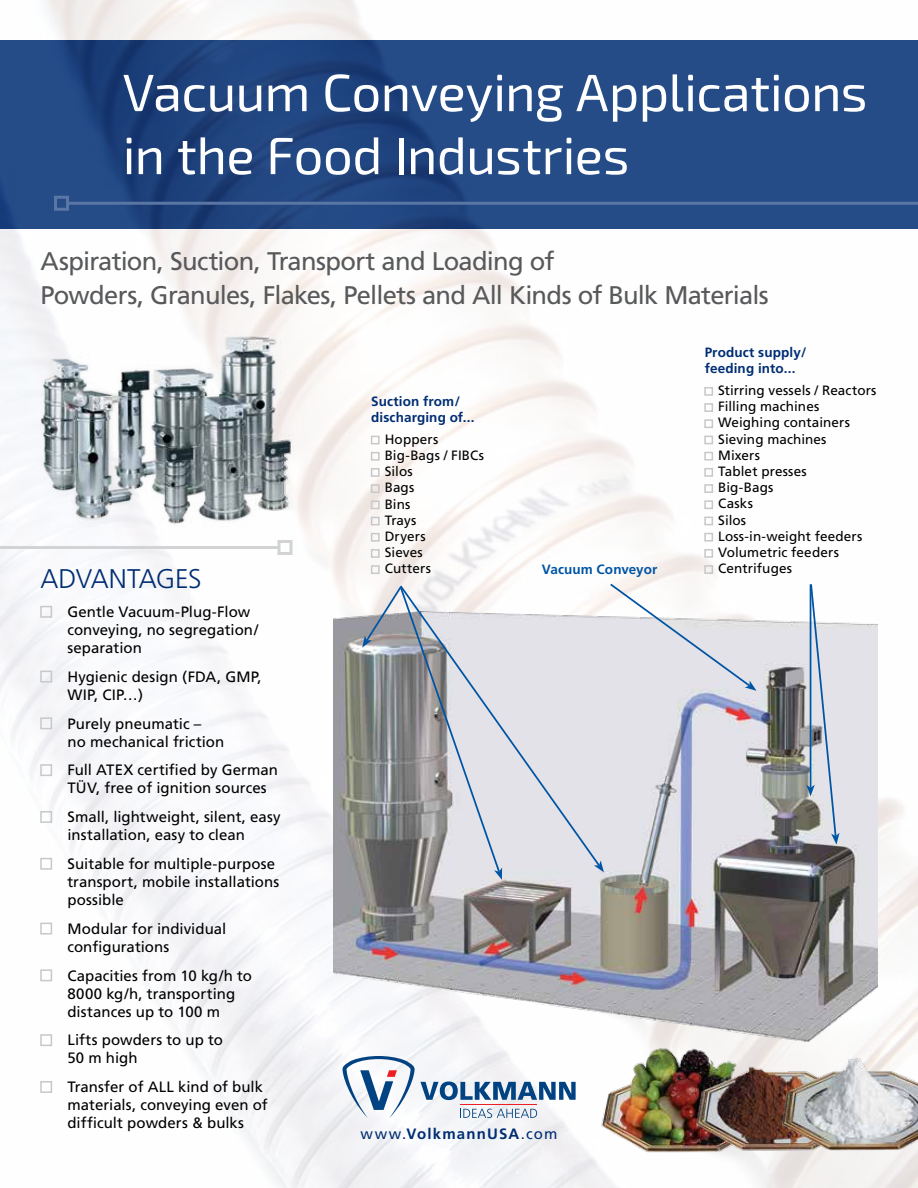
<style>
.page{position:relative;width:918px;height:1188px;background:#fff}
.page>*{position:absolute;margin:0;border:0;box-sizing:border-box;transform-origin:0 0}
.t1{font:52.5px/63px "Exo 2.0";letter-spacing:-.01em;color:#fff}
.t2{font:300 27px "Frutiger";letter-spacing:-.01em;color:#002d73}
.t3{font:25.5px/34.5px "Frutiger";letter-spacing:-.03em;color:#58595b}
.t4{font:15px/18px "Frutiger";color:#000}
.t5{font:700 15px "Frutiger";letter-spacing:.075em;color:#002d73}
.t6{font:13.5px/16.2px "Frutiger";letter-spacing:.005em;color:#000}
.t7{font:700 13.5px/16.2px "Frutiger";letter-spacing:.01em;color:#002d73}
.t8{font:700 13.5px "Frutiger";letter-spacing:.005em;color:#0054a4}
.s1{font-weight:400}
</style>
<div class="page">
<img style="left:0;top:0;width:918px;height:1188px">
<div style="left:40px;top:606px;width:12px;height:12px;border:2px solid #c7c8ca"></div>
<div style="left:40px;top:671px;width:12px;height:12px;border:2px solid #c7c8ca"></div>
<div style="left:40px;top:717px;width:12px;height:12px;border:2px solid #c7c8ca"></div>
<div style="left:40px;top:764px;width:12px;height:12px;border:2px solid #c7c8ca"></div>
<div style="left:40px;top:811px;width:12px;height:12px;border:2px solid #c7c8ca"></div>
<div style="left:40px;top:858px;width:12px;height:12px;border:2px solid #c7c8ca"></div>
<div style="left:40px;top:923px;width:12px;height:12px;border:2px solid #c7c8ca"></div>
<div style="left:40px;top:969px;width:12px;height:12px;border:2px solid #c7c8ca"></div>
<div style="left:40px;top:1034px;width:12px;height:12px;border:2px solid #c7c8ca"></div>
<div style="left:40px;top:1081px;width:12px;height:12px;border:2px solid #c7c8ca"></div>
<img style="left:333px;top:612px;width:545px;height:430px">
<svg style="left:398px;top:584px;width:203px;height:284px;background:#e3e3e9"></svg>
<svg style="left:594px;top:860px;width:10px;height:12px"></svg>
<div style="left:704px;top:387px;width:9px;height:9px;border:2px solid #c7c8ca"></div>
<div style="left:704px;top:403px;width:9px;height:9px;border:2px solid #c7c8ca"></div>
<div style="left:704px;top:419px;width:9px;height:9px;border:2px solid #c7c8ca"></div>
<div style="left:704px;top:436px;width:9px;height:8px;border:2px solid #c7c8ca"></div>
<div style="left:704px;top:452px;width:9px;height:9px;border:2px solid #c7c8ca"></div>
<div style="left:704px;top:468px;width:9px;height:9px;border:2px solid #c7c8ca"></div>
<div style="left:704px;top:484px;width:9px;height:9px;border:2px solid #c7c8ca"></div>
<div style="left:704px;top:500px;width:9px;height:9px;border:2px solid #c7c8ca"></div>
<div style="left:704px;top:517px;width:9px;height:8px;border:2px solid #c7c8ca"></div>
<div style="left:704px;top:533px;width:9px;height:9px;border:2px solid #c7c8ca"></div>
<div style="left:704px;top:549px;width:9px;height:9px;border:2px solid #c7c8ca"></div>
<div style="left:704px;top:565px;width:9px;height:9px;border:2px solid #c7c8ca"></div>
<div style="left:371px;top:436px;width:9px;height:8px;border:2px solid #c7c8ca"></div>
<div style="left:371px;top:452px;width:9px;height:9px;border:2px solid #c7c8ca"></div>
<div style="left:371px;top:468px;width:9px;height:9px;border:2px solid #c7c8ca"></div>
<div style="left:371px;top:484px;width:9px;height:9px;border:2px solid #c7c8ca"></div>
<div style="left:371px;top:500px;width:9px;height:9px;border:2px solid #c7c8ca"></div>
<div style="left:371px;top:517px;width:9px;height:8px;border:2px solid #c7c8ca"></div>
<div style="left:371px;top:533px;width:9px;height:9px;border:2px solid #c7c8ca"></div>
<div style="left:371px;top:549px;width:9px;height:9px;border:2px solid #c7c8ca"></div>
<div style="left:371px;top:565px;width:9px;height:9px;border:2px solid #c7c8ca"></div>
<svg style="left:362px;top:585px;width:140px;height:295px;background:#aaacb0"></svg>
<svg style="left:608px;top:582px;width:149px;height:109px"></svg>
<svg style="left:806px;top:582px;width:34px;height:263px;background:#c5cdd8"></svg>
<hr style="left:68px;top:202px;width:850px;height:3px;background:#5976a4">
<div style="left:54px;top:196px;width:15px;height:15px;border:3px solid #5976a4"></div>
<hr style="left:0;top:546px;width:279px;height:3px;background:#d1d3d4">
<div style="left:278px;top:540px;width:14px;height:15px;border:3px solid #d1d3d4"></div>
<img style="left:40px;top:331px;width:253px;height:208px">
<img style="left:595px;top:1047px;width:181px;height:105px">
<img style="left:681px;top:1066px;width:187px;height:87px">
<img style="left:771px;top:1057px;width:147px;height:93px">
<svg style="left:342px;top:1056px;width:234px;height:62px"></svg>
<hr style="left:460px;top:1104px;width:77px;height:1px;background:#ed1d24">
<h1 class="t1" style="left:123px;top:62px;width:746px">Vacuum Conveying Applications in the Food Industries</h1>
<h3 class="t3" style="left:40px;top:243px;width:730px">Aspiration, Suction, Transport and Loading of<br>Powders, Granules, Flakes, Pellets and All Kinds of Bulk Materials</h3>
<h2 class="t2" style="left:40px;top:564px;width:163px">ADVANTAGES</h2>
<p class="t4" style="left:68px;top:603px;width:192px">Gentle Vacuum-Plug-Flow conveying, no segregation/ separation</p>
<p class="t4" style="left:68px;top:667px;width:196px">Hygienic design (FDA, GMP,<br>WIP, CIP…)</p>
<p class="t4" style="left:68px;top:714px;width:158px">Purely pneumatic –<br>no mechanical friction</p>
<p class="t4" style="left:68px;top:761px;width:212px">Full ATEX certified by German<br>TÜV, free of ignition sources</p>
<p class="t4" style="left:68px;top:808px;width:215px">Small, lightweight, silent, easy installation, easy to clean</p>
<p class="t4" style="left:68px;top:855px;width:213px">Suitable for multiple-purpose transport, mobile installations possible</p>
<p class="t4" style="left:68px;top:919px;width:160px">Modular for individual configurations</p>
<p class="t4" style="left:68px;top:966px;width:186px">Capacities from 10 kg/h to<br>8000 kg/h, transporting distances up to 100 m</p>
<p class="t4" style="left:68px;top:1031px;width:157px">Lifts powders to up to<br>50 m high</p>
<p class="t4" style="left:68px;top:1078px;width:202px">Transfer of ALL kind of bulk materials, conveying even of difficult powders &amp; bulks</p>
<p class="t7" style="left:371px;top:393px;width:105px">Suction from/ discharging of...</p>
<p class="t6" style="left:385px;top:431px;width:101px">Hoppers<br>Big-Bags / FIBCs<br>Silos<br>Bags<br>Bins<br>Trays<br>Dryers<br>Sieves<br>Cutters</p>
<p class="t8" style="left:542px;top:561px;width:117px">Vacuum Conveyor</p>
<p class="t7" style="left:705px;top:344px;width:103px">Product supply/ feeding into...</p>
<p class="t6" style="left:718px;top:382px;width:160px">Stirring vessels / Reactors<br>Filling machines<br>Weighing containers<br>Sieving machines<br>Mixers<br>Tablet presses<br>Big-Bags<br>Casks<br>Silos<br>Loss-in-weight feeders<br>Volumetric feeders<br>Centrifuges</p>
<p class="t5" style="left:360px;top:1125px;width:199px"><span class="s1">www.</span>VolkmannUSA<span class="s1">.com</span></p>
</div>
